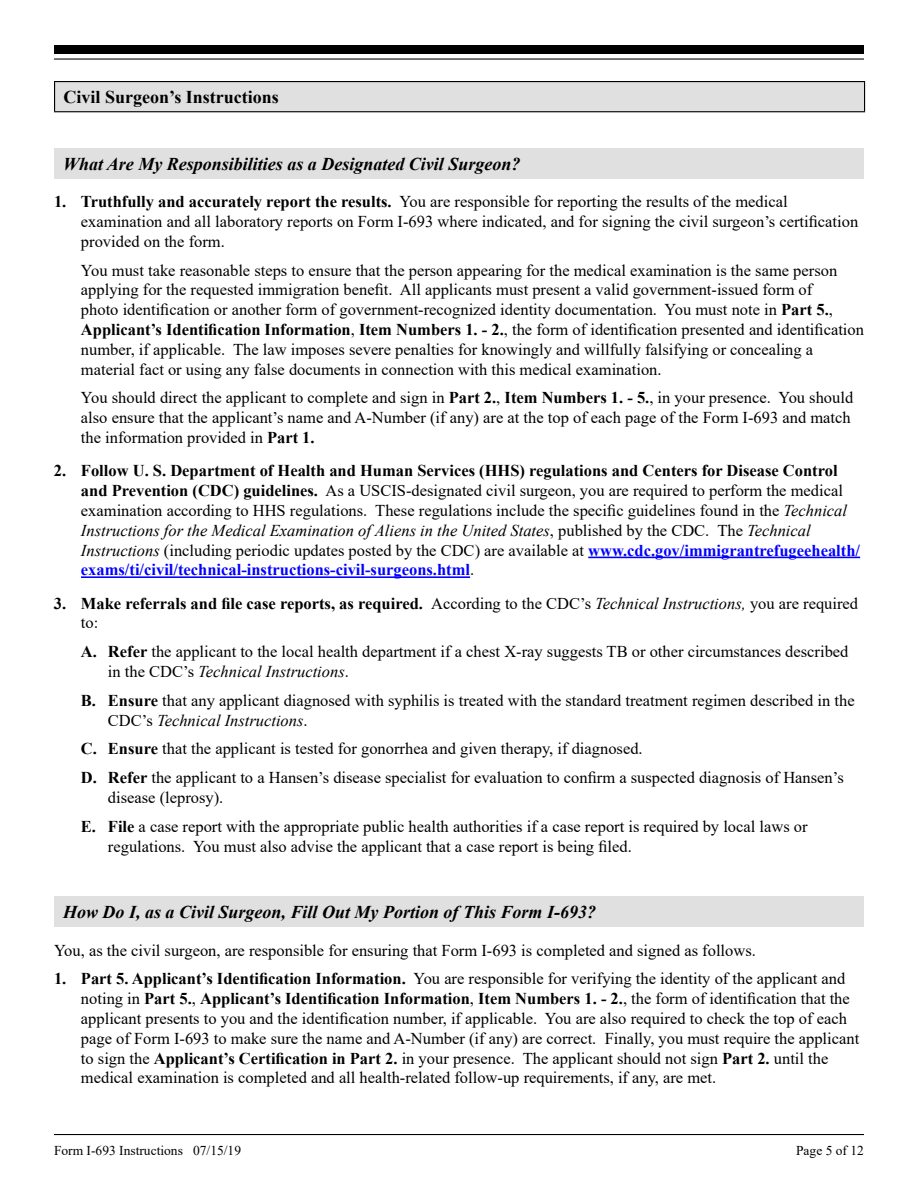
<style>
.page{position:relative;width:918px;height:1188px;background:#fff}
.page>*{position:absolute;margin:0;border:0;box-sizing:border-box;transform-origin:0 0}
.t1{font:italic 700 18px "Times New Roman";color:#000}
.t2{font:700 18px "Times New Roman";color:#000}
.t3{font:16.5px/19.8px "Times New Roman";color:#000}
.t4{font:700 16.5px/19.8px "Times New Roman";color:#000}
.t5{font:13.5px "Times New Roman";color:#000}
.s1{font-weight:700}
.s2{font-style:italic}
.s3{font-weight:700;color:#00f}
.s4{font-weight:400}
.s5{font-weight:400;font-style:italic}
</style>
<div class="page">
<hr style="left:54px;top:1134px;width:810px;height:1px;background:#000">
<div style="left:54px;top:45px;width:810px;height:9px;background:#000"></div>
<hr style="left:54px;top:58px;width:810px;height:2px;background:#000">
<hr style="left:588px;top:557px;width:272px;height:1px;background:#00f">
<hr style="left:81px;top:576px;width:389px;height:2px;background:#00f">
<div style="left:55px;top:82px;width:810px;height:30px;background:#e0e0e0"></div>
<hr style="left:54px;top:81px;width:811px;height:1px;background:#000">
<svg style="left:54px;top:82px;width:1px;height:29px"></svg>
<svg style="left:864px;top:82px;width:1px;height:29px"></svg>
<hr style="left:54px;top:111px;width:811px;height:1px;background:#000">
<div style="left:54px;top:148px;width:810px;height:31px;background:#e0e0e0"></div>
<div style="left:54px;top:897px;width:810px;height:30px;background:#e0e0e0"></div>
<p class="t2" style="left:64px;top:84px;width:217px">Civil Surgeon’s Instructions</p>
<p class="t1" style="left:63px;top:151px;width:459px">What Are My Responsibilities as a Designated Civil Surgeon?</p>
<p class="t3" style="left:81px;top:191px;width:779px;text-indent:-27px"><span class="s1">1. Truthfully and accurately report the results.</span> You are responsible for reporting the results of the medical examination and all laboratory reports on Form I-693 where indicated, and for signing the civil surgeon’s certification provided on the form.</p>
<p class="t3" style="left:81px;top:260px;width:785px">You must take reasonable steps to ensure that the person appearing for the medical examination is the same person applying for the requested immigration benefit. All applicants must present a valid government-issued form of<br>photo identification or another form of government-recognized identity documentation. You must note in <span class="s1">Part 5.</span>, <span class="s1">Applicant’s Identification Information</span>, <span class="s1">Item Numbers 1. - 2.</span>, the form of identification presented and identification number, if applicable. The law imposes severe penalties for knowingly and willfully falsifying or concealing a material fact or using any false documents in connection with this medical examination.</p>
<p class="t3" style="left:81px;top:388px;width:774px">You should direct the applicant to complete and sign in <span class="s1">Part 2.</span>, <span class="s1">Item Numbers 1. - 5.</span>, in your presence. You should also ensure that the applicant’s name and A-Number (if any) are at the top of each page of the Form I-693 and match the information provided in <span class="s1">Part 1.</span></p>
<p class="t3" style="left:81px;top:460px;width:781px;text-indent:-27px"><span class="s1">2. Follow U. S. Department of Health and Human Services (HHS) regulations and Centers for Disease Control and Prevention (CDC) guidelines.</span> As a USCIS-designated civil surgeon, you are required to perform the medical examination according to HHS regulations. These regulations include the specific guidelines found in the <span class="s2">Technical Instructions for the Medical Examination of Aliens in the United States</span>, published by the CDC. The <span class="s2">Technical Instructions</span> (including periodic updates posted by the CDC) are available at <span class="s3">www.cdc.gov/immigrantrefugeehealth/ exams/ti/civil/technical-instructions-civil-surgeons.html</span>.</p>
<p class="t4" style="left:81px;top:593px;width:779px;text-indent:-27px">3. Make referrals and file case reports, as required. <span class="s4">According to the CDC’s</span> <span class="s5">Technical Instructions,</span> <span class="s4">you are required to:</span></p>
<p class="t3" style="left:108px;top:641px;width:742px;text-indent:-27px"><span class="s1">A. Refer</span> the applicant to the local health department if a chest X-ray suggests TB or other circumstances described in the CDC’s <span class="s2">Technical Instructions</span>.</p>
<p class="t3" style="left:108px;top:690px;width:748px;text-indent:-27px"><span class="s1">B. Ensure</span> that any applicant diagnosed with syphilis is treated with the standard treatment regimen described in the<br>CDC’s <span class="s2">Technical Instructions</span>.</p>
<p class="t3" style="left:81px;top:734px;width:764px;line-height:28.8px"><span class="s1">C. Ensure</span> that the applicant is tested for gonorrhea and given therapy, if diagnosed.<br><span class="s1">D. Refer</span> the applicant to a Hansen’s disease specialist for evaluation to confirm a suspected diagnosis of Hansen’s</p>
<p class="t3" style="left:81px;top:783px;width:728px;line-height:28.8px;text-indent:27px">disease (leprosy).<br><span class="s1">E. File</span> a case report with the appropriate public health authorities if a case report is required by local laws or</p>
<p class="t3" style="left:108px;top:836px;width:525px">regulations. You must also advise the applicant that a case report is being filed.</p>
<p class="t1" style="left:63px;top:899px;width:535px">How Do I, as a Civil Surgeon, Fill Out My Portion of This Form I-693?</p>
<p class="t3" style="left:54px;top:940px;width:703px">You, as the civil surgeon, are responsible for ensuring that Form I-693 is completed and signed as follows.</p>
<p class="t3" style="left:81px;top:969px;width:780px;text-indent:-27px"><span class="s1">1. Part 5. Applicant’s Identification Information.</span> You are responsible for verifying the identity of the applicant and noting in <span class="s1">Part 5.</span>, <span class="s1">Applicant’s Identification Information</span>, <span class="s1">Item Numbers 1. - 2.</span>, the form of identification that the applicant presents to you and the identification number, if applicable. You are also required to check the top of each page of Form I-693 to make sure the name and A-Number (if any) are correct. Finally, you must require the applicant to sign the <span class="s1">Applicant’s Certification in Part 2.</span> in your presence. The applicant should not sign <span class="s1">Part 2.</span> until the medical examination is completed and all health-related follow-up requirements, if any, are met.</p>
<p class="t5" style="left:54px;top:1141px;width:189px">Form I-693 Instructions 07/15/19</p>
<p class="t5" style="left:796px;top:1141px;width:69px">Page 5 of 12</p>
</div>
